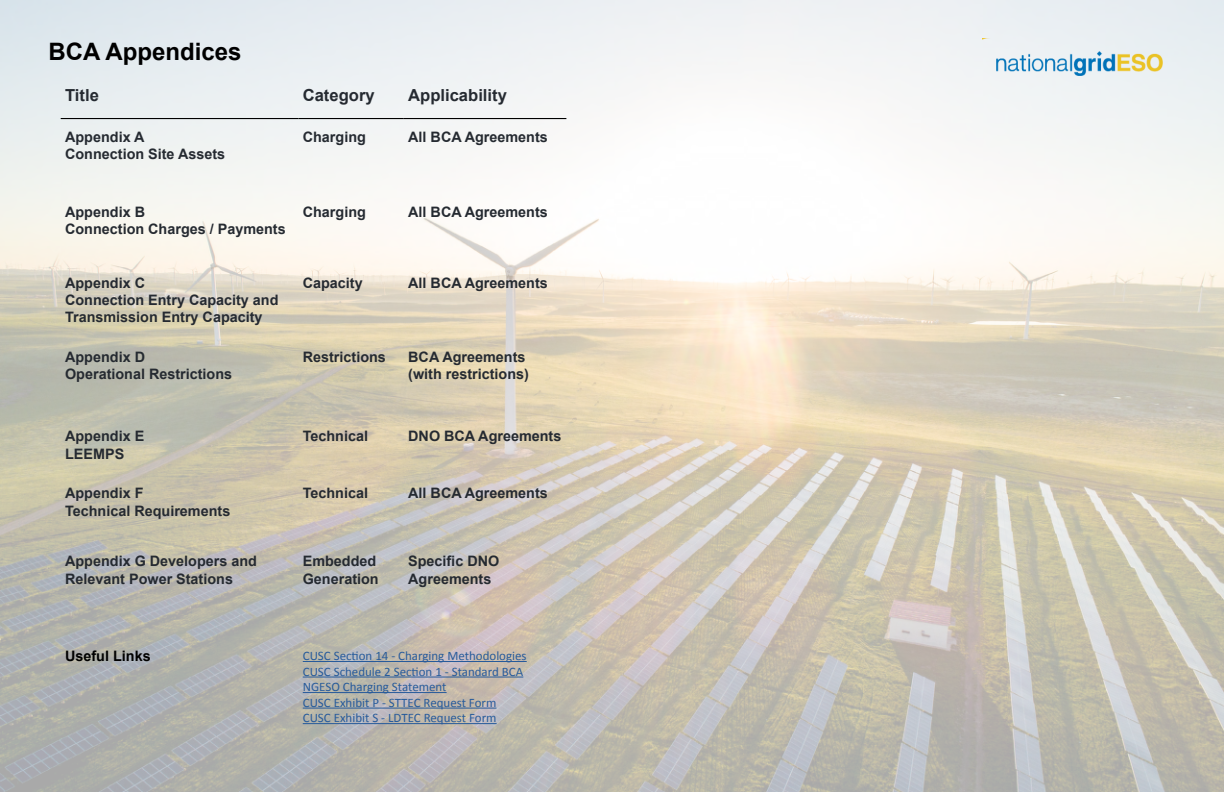
<style>
.page{position:relative;width:1224px;height:792px;background:#fff}
.page>*{position:absolute;margin:0;border:0;box-sizing:border-box;transform-origin:0 0}
.t1{font:700 24px "Arial";color:#000}
.t2{font:700 16.6px "Arial";color:#252a31}
.t3{font:700 14.4px/17.3px "Arial";color:#252a31}
.t4{font:700 14.4px "Arial";color:#000}
.t5{font:12.9px/15.5px "Calibri";color:#275b9b}
</style>
<div class="page">
<img style="left:0;top:0;width:1224px;height:792px">
<hr style="left:61px;top:118px;width:237px;height:1px;background:#000">
<hr style="left:298px;top:118px;width:106px;height:1px;background:#000">
<hr style="left:404px;top:118px;width:162px;height:1px;background:#000">
<hr style="left:303px;top:661px;width:224px;height:1px;background:#275b9b">
<hr style="left:303px;top:677px;width:220px;height:1px;background:#275b9b">
<hr style="left:303px;top:692px;width:144px;height:1px;background:#275b9b">
<hr style="left:303px;top:708px;width:193px;height:1px;background:#275b9b">
<hr style="left:303px;top:723px;width:194px;height:1px;background:#275b9b">
<img style="left:983px;top:39px;width:185px;height:51px">
<h1 class="t1" style="left:49px;top:36px;width:194px">BCA Appendices</h1>
<p class="t2" style="left:65px;top:84px;width:35px">Title</p>
<p class="t2" style="left:303px;top:84px;width:73px">Category</p>
<p class="t2" style="left:408px;top:84px;width:100px">Applicability</p>
<p class="t3" style="left:65px;top:129px;width:162px">Appendix A<br>Connection Site Assets</p>
<p class="t3" style="left:303px;top:129px;width:65px">Charging</p>
<p class="t3" style="left:408px;top:129px;width:141px">All BCA Agreements</p>
<p class="t3" style="left:65px;top:204px;width:222px">Appendix B<br>Connection Charges / Payments</p>
<p class="t3" style="left:303px;top:204px;width:65px">Charging</p>
<p class="t3" style="left:408px;top:204px;width:141px">All BCA Agreements</p>
<p class="t3" style="left:65px;top:274px;width:215px">Appendix C<br>Connection Entry Capacity and<br>Transmission Entry Capacity</p>
<p class="t3" style="left:303px;top:274px;width:61px">Capacity</p>
<p class="t3" style="left:408px;top:274px;width:141px">All BCA Agreements</p>
<p class="t3" style="left:65px;top:349px;width:169px">Appendix D<br>Operational Restrictions</p>
<p class="t3" style="left:303px;top:349px;width:85px">Restrictions</p>
<p class="t3" style="left:408px;top:349px;width:122px">BCA Agreements (with restrictions)</p>
<p class="t3" style="left:65px;top:428px;width:81px">Appendix E<br>LEEMPS</p>
<p class="t3" style="left:303px;top:428px;width:67px">Technical</p>
<p class="t3" style="left:408px;top:428px;width:155px">DNO BCA Agreements</p>
<p class="t3" style="left:65px;top:485px;width:167px">Appendix F<br>Technical Requirements</p>
<p class="t3" style="left:303px;top:485px;width:67px">Technical</p>
<p class="t3" style="left:408px;top:485px;width:141px">All BCA Agreements</p>
<p class="t3" style="left:65px;top:553px;width:193px">Appendix G Developers and<br>Relevant Power Stations</p>
<p class="t3" style="left:303px;top:553px;width:77px">Embedded<br>Generation</p>
<p class="t3" style="left:408px;top:553px;width:93px">Specific DNO<br>Agreements</p>
<p class="t4" style="left:65px;top:646px;width:87px">Useful Links</p>
<p class="t5" style="left:303px;top:648px;width:225px">CUSC Section 14 - Charging Methodologies CUSC Schedule 2 Section 1 - Standard BCA NGESO Charging Statement<br>CUSC Exhibit P - STTEC Request Form CUSC Exhibit S - LDTEC Request Form</p>
</div>
